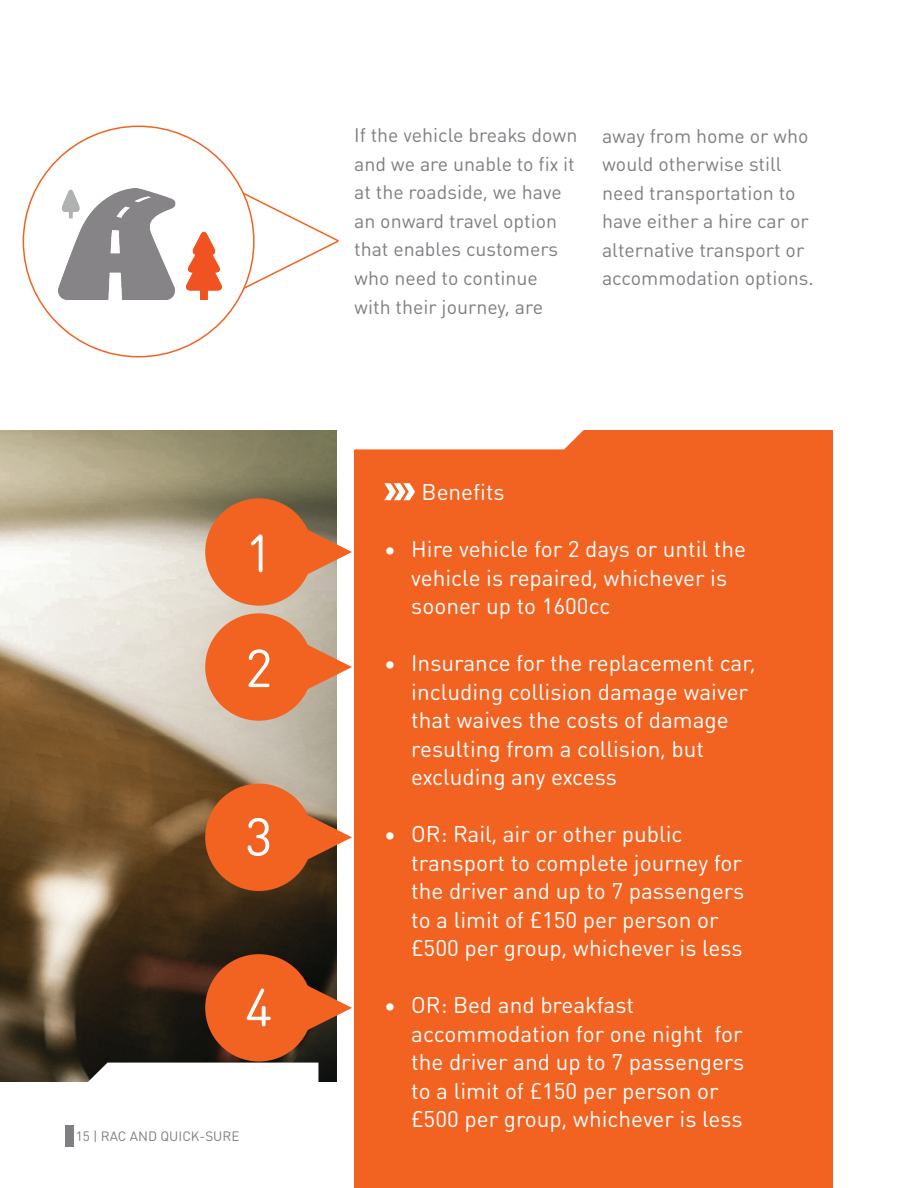
<style>
.page{position:relative;width:918px;height:1188px;background:#fff}
.page>*{position:absolute;margin:0;border:0;box-sizing:border-box;transform-origin:0 0}
.t1{font:52.5px/115.1px "DIN Round OT";color:#fff}
.t2{font:22.5px/28.5px "DIN Round OT";color:#fff}
.t3{font:19.5px/28.5px "DIN Round OT";color:#807e83}
.t4{font:13.5px "DIN Round OT";color:#807e83}
</style>
<div class="page">
<img style="left:0;top:430px;width:336px;height:652px">
<svg style="left:234px;top:176px;width:105px;height:129px"></svg>
<div style="left:23px;top:126px;width:231px;height:231px;background:#fff;border-radius:50%"></div>
<img style="left:58px;top:188px;width:164px;height:111px">
<div style="left:354px;top:430px;width:479px;height:758px;background:#f26221"></div>
<div style="left:354px;top:430px;width:230px;height:19px;background:#fff"></div>
<svg style="left:0;top:1063px;width:318px;height:19px"></svg>
<svg style="left:384px;top:483px;width:31px;height:17px"></svg>
<div style="left:205px;top:498px;width:108px;height:108px;background:#f26221;border-radius:50%"></div>
<svg style="left:304px;top:523px;width:48px;height:58px"></svg>
<div style="left:205px;top:613px;width:108px;height:108px;background:#f26221;border-radius:50%"></div>
<svg style="left:304px;top:638px;width:48px;height:58px"></svg>
<div style="left:205px;top:784px;width:108px;height:107px;background:#f26221;border-radius:50%"></div>
<svg style="left:304px;top:808px;width:48px;height:58px"></svg>
<div style="left:205px;top:954px;width:108px;height:108px;background:#f26221;border-radius:50%"></div>
<svg style="left:304px;top:979px;width:48px;height:58px"></svg>
<div style="left:65px;top:1126px;width:8px;height:21px;background:#807e83"></div>
<h1 class="t1" style="left:245px;top:495px;width:29px">1<br>2</h1>
<h1 class="t1" style="left:245px;top:778px;width:29px">3</h1>
<h1 class="t1" style="left:245px;top:949px;width:29px">4</h1>
<p class="t4" style="left:76px;top:1128px;width:163px">15 | RAC AN D QU ICK-SU RE</p>
<p class="t3" style="left:354px;top:121px;width:225px">If the vehicle breaks down and we are unable to fix it at the roadside, we have an onward travel option that enables customers who need to continue with their journey, are</p>
<p class="t3" style="left:602px;top:121px;width:213px">away from home or who would otherwise still need transportation to have either a hire car or alternative transport or accommodation options.</p>
<p class="t2" style="left:422px;top:478px;width:85px">Benefits</p>
<p class="t2" style="left:411px;top:534px;width:336px;text-indent:-27px">• Hire vehicle for 2 days or until the vehicle is repaired, whichever is sooner up to 1600cc</p>
<p class="t2" style="left:411px;top:648px;width:346px;text-indent:-27px">• Insurance for the replacement car, including collision damage waiver that waives the costs of damage resulting from a collision, but excluding any excess</p>
<p class="t2" style="left:411px;top:820px;width:335px;text-indent:-27px">• OR: Rail, air or other public transport to complete journey for the driver and up to 7 passengers to a limit of £150 per person or £500 per group, whichever is less</p>
<p class="t2" style="left:411px;top:991px;width:335px;text-indent:-27px">• OR: Bed and breakfast accommodation for one night for the driver and up to 7 passengers to a limit of £150 per person or £500 per group, whichever is less</p>
</div>
